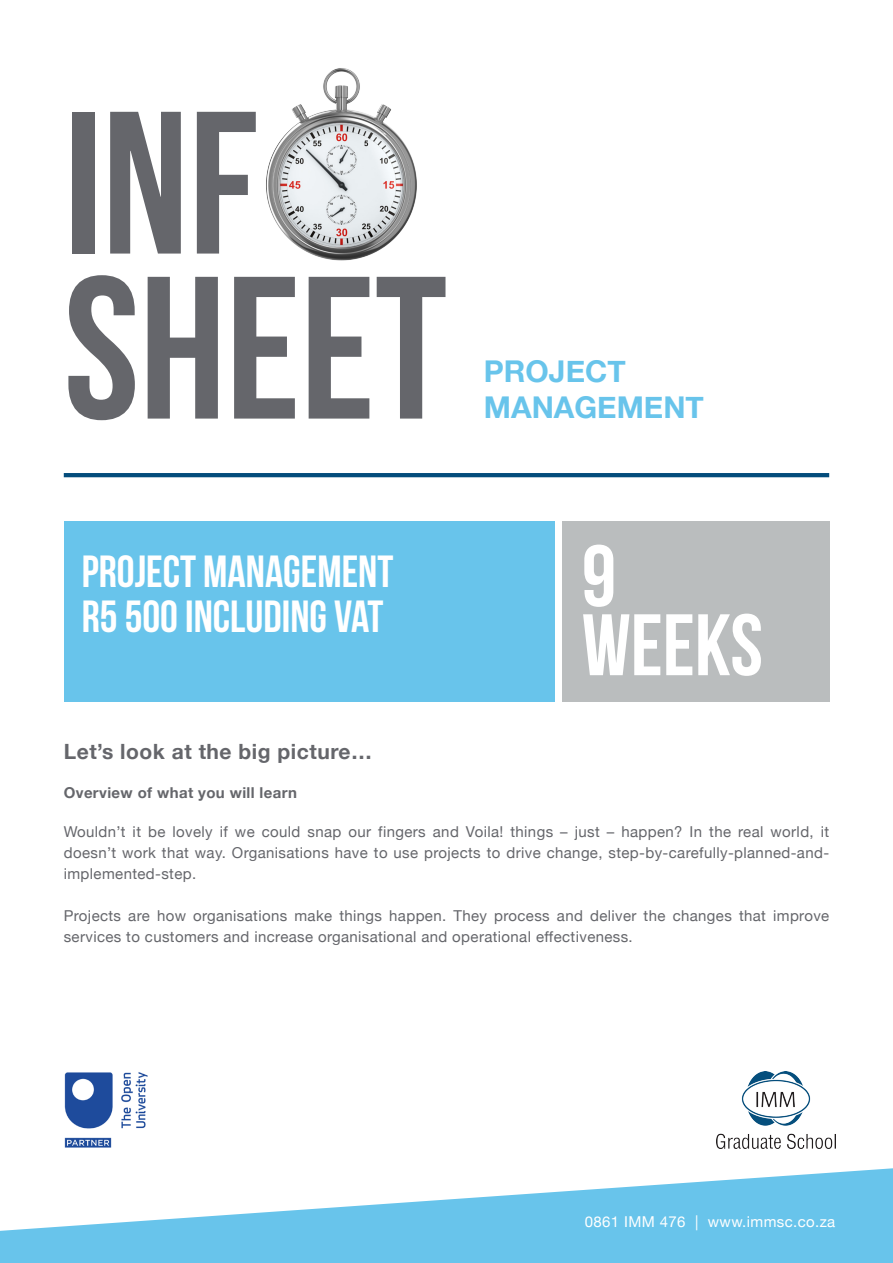
<style>
.page{position:relative;width:893px;height:1263px;background:#fff}
.page>*{position:absolute;margin:0;border:0;box-sizing:border-box;transform-origin:0 0}
.t1{font:202.5px "Bebas Neue";color:#65666b}
.t2{font:87px "Bebas Neue";color:#fff}
.t3{font:45px/45px "Bebas Neue";color:#fff}
.t4{font:700 30px "Helvetica Neue";color:#68c4eb}
.t5{font:700 21px "Helvetica Neue";letter-spacing:.025em;color:#65666b}
.t6{font:15px/21px "Helvetica Neue";letter-spacing:.025em;color:#65666b;text-align:justify}
.t7{font:700 15px "Helvetica Neue";letter-spacing:.025em;color:#65666b}
.t8{font:15px "Helvetica Neue";letter-spacing:.025em;color:#fff}
</style>
<div class="page">
<div style="left:64px;top:521px;width:490px;height:181px;background:#68c4eb"></div>
<div style="left:562px;top:521px;width:267px;height:181px;background:#babdbe"></div>
<img style="left:266px;top:68px;width:151px;height:193px">
<img style="left:716px;top:1072px;width:119px;height:76px">
<hr style="left:64px;top:473px;width:765px;height:4px;background:#044d7c">
<svg style="left:0;top:1168px;width:893px;height:95px;fill:#68c4eb"></svg>
<svg style="left:862px;top:1232px;width:31px;height:31px"></svg>
<img style="left:64px;top:1072px;width:84px;height:76px">
<p class="t1" style="left:64px;top:72px;width:196px">INF</p>
<p class="t1" style="left:64px;top:237px;width:385px">SHEET</p>
<p class="t4" style="left:484px;top:353px;width:143px">PROJECT</p>
<p class="t4" style="left:484px;top:389px;width:221px">MANAGEMENT</p>
<p class="t3" style="left:82px;top:548px;width:313px">PROJECT MANAGEMENT<br>R5 500 INCLUDING VAT</p>
<p class="t2" style="left:582px;top:528px;width:36px">9</p>
<p class="t2" style="left:582px;top:597px;width:183px">WEEKS</p>
<p class="t5" style="left:64px;top:738px;width:310px">Let’s look at the big picture…</p>
<p class="t7" style="left:64px;top:783px;width:235px">Overview of what you will learn</p>
<p class="t6" style="left:64px;top:821px;width:767px">Wouldn’t it be lovely if we could snap our fingers and Voila! things – just – happen? In the real world, it doesn’t work that way. Organisations have to use projects to drive change, step-by-carefully-planned-and&shy;implemented-step.</p>
<p class="t6" style="left:64px;top:905px;width:767px">Projects are how organisations make things happen. They process and deliver the changes that improve services to customers and increase organisational and operational effectiveness.</p>
<p class="t8" style="left:585px;top:1212px;width:252px">0861 IMM 476 | www.immsc.co.za</p>
</div>
